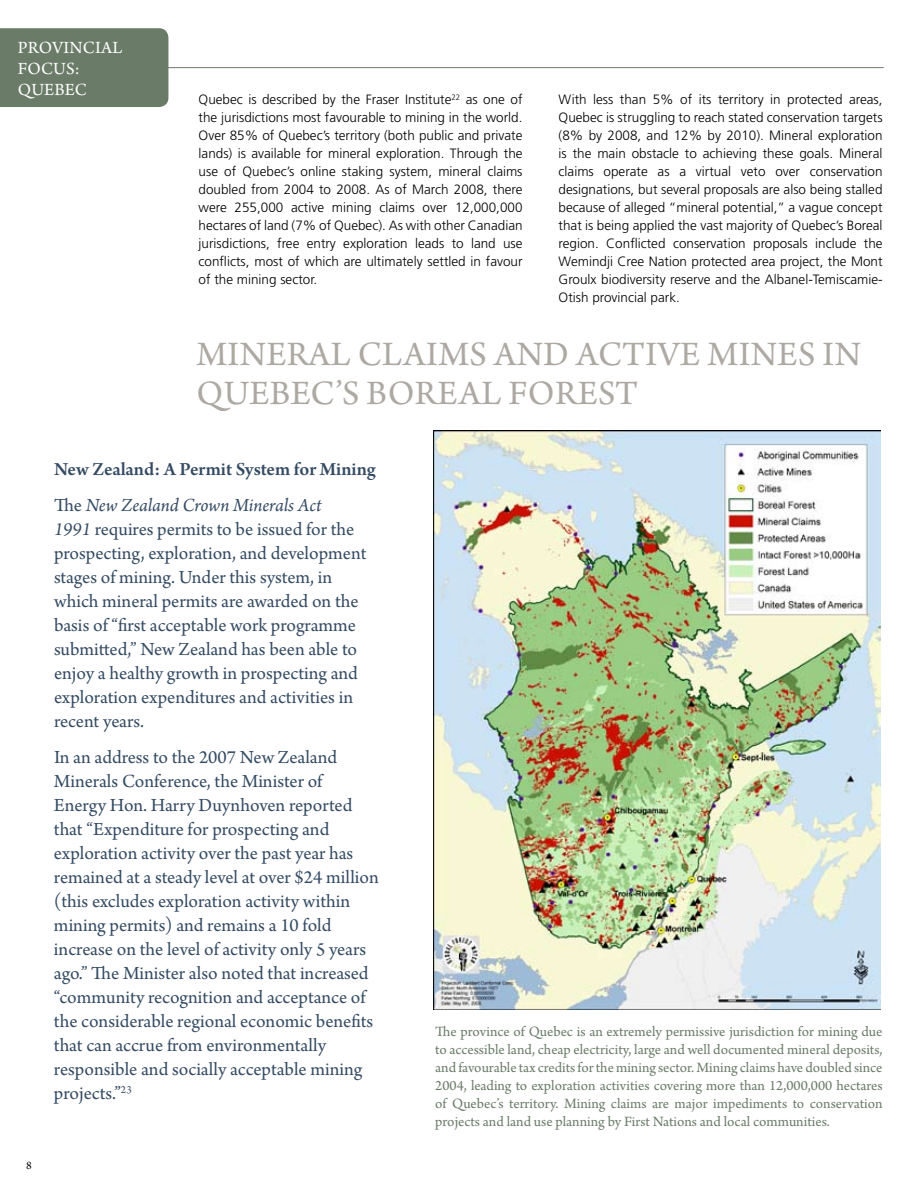
<style>
.page{position:relative;width:918px;height:1188px;background:#fff}
.page>*{position:absolute;margin:0;border:0;box-sizing:border-box;transform-origin:0 0}
.t1{font:36px/39px "Arno Pro";letter-spacing:.01em;color:#ada8a2}
.t2{font:19.5px/24px "Arno Pro";color:#354b63}
.t3{font:600 19.5px/36px "Arno Pro";letter-spacing:-.005em;color:#354b63}
.t4{font:18px/21px "Arno Pro";letter-spacing:.01em;color:#fff}
.t5{font:15px/18px "Arno Pro";color:#6a7c68;text-align:justify}
.t6{font:300 13.5px/18px "Frutiger";color:#000;text-align:justify}
.t7{font:12px "Arno Pro";color:#000}
.s1{font-weight:400}
.s2{font-weight:400;font-style:italic}
.s3{font-style:italic}
</style>
<div class="page">
<div style="left:0;top:28px;width:168px;height:79px;background:#6a7c68"></div>
<hr style="left:161px;top:67px;width:723px;height:1px;background:#6a7c68">
<img style="left:434px;top:431px;width:446px;height:578px">
<h3 class="t4" style="left:18px;top:38px;width:106px">Provinc ial<br>Focus:<br>Quebec</h3>
<p class="t6" style="left:199px;top:90px;width:326px">Quebec is described by the Fraser Institute<sup>22</sup> as one of the jurisdictions most favourable to mining in the world.<br>Over 85% of Quebec’s territory (both public and private lands) is available for mineral exploration. Through the use of Quebec’s online staking system, mineral claims doubled from 2004 to 2008. As of March 2008, there were 255,000 active mining claims over 12,000,000 hectares of land (7% of Quebec). As with other Canadian jurisdictions, free entry exploration leads to land use conflicts, most of which are ultimately settled in favour of the mining sector.</p>
<p class="t6" style="left:559px;top:90px;width:326px">With less than 5% of its territory in protected areas, Quebec is struggling to reach stated conservation targets (8% by 2008, and 12% by 2010). Mineral exploration is the main obstacle to achieving these goals. Mineral claims operate as a virtual veto over conservation designations, but several proposals are also being stalled because of alleged “mineral potential,” a vague concept that is being applied the vast majority of Quebec’s Boreal region. Conflicted conservation proposals include the Wemindji Cree Nation protected area project, the Mont Groulx biodiversity reserve and the Albanel-Temiscamie-Otish provincial park.</p>
<h1 class="t1" style="left:197px;top:337px;width:666px">Mineral Claims and Active Mines in<br>Quebec’s Boreal Forest</h1>
<h2 class="t3" style="left:54px;top:452px;width:323px">New Zealand: A Permit System for Mining<br><span class="s1">The</span> <span class="s2">New Zealand Crown Minerals Act</span></h2>
<p class="t2" style="left:54px;top:518px;width:314px"><span class="s3">1991</span> requires permits to be issued for the prospecting, exploration, and development stages of mining. Under this system, in which mineral permits are awarded on the basis of “first acceptable work programme submitted,” New Zealand has been able to enjoy a healthy growth in prospecting and exploration expenditures and activities in recent years.</p>
<p class="t2" style="left:54px;top:746px;width:326px">In an address to the 2007 New Zealand Minerals Conference, the Minister of Energy Hon. Harry Duynhoven reported that “Expenditure for prospecting and exploration activity over the past year has remained at a steady level at over $24 million (this excludes exploration activity within mining permits) and remains a 10 fold increase on the level of activity only 5 years ago.” The Minister also noted that increased “community recognition and acceptance of the considerable regional economic benefits that can accrue from environmentally responsible and socially acceptable mining projects.”<sup>23</sup></p>
<p class="t7" style="left:26px;top:1159px;width:7px">8</p>
<p class="t5" style="left:435px;top:1023px;width:449px">The province of Quebec is an extremely permissive jurisdiction for mining due to accessible land, cheap electricity, large and well documented mineral deposits, and favourable tax credits for the mining sector. Mining claims have doubled since 2004, leading to exploration activities covering more than 12,000,000 hectares of Quebec’s territory. Mining claims are major impediments to conservation projects and land use planning by First Nations and local communities.</p>
</div>
